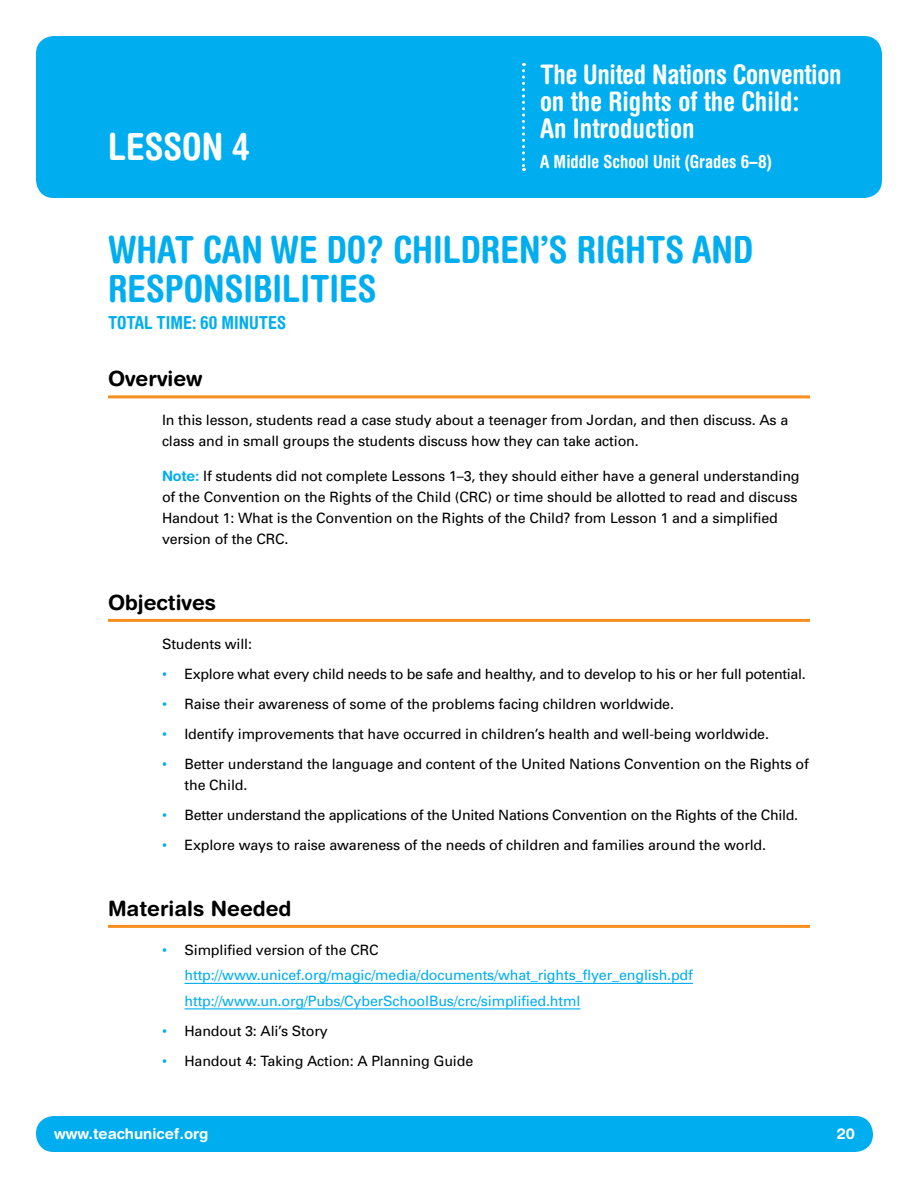
<style>
.page{position:relative;width:918px;height:1188px;background:#fff}
.page>*{position:absolute;margin:0;border:0;box-sizing:border-box;transform-origin:0 0}
.t1{font:700 condensed 37.5px "Helvetica Rounded";color:#00aeef}
.t2{font:700 condensed 37.5px "Helvetica Rounded";color:#fff}
.t3{font:700 condensed 27px/27px "Helvetica Rounded";color:#fff}
.t4{font:700 21px "Helvetica Rounded";color:#000}
.t5{font:700 condensed 18px "Helvetica Rounded";color:#fff}
.t6{font:700 condensed 18px "Helvetica Rounded";color:#00aeef}
.t7{font:700 15px "Helvetica Rounded";color:#fff}
.t8{font:14.25px/21px "Univers";letter-spacing:-.01em;color:#000}
.t9{font:14.25px/25.5px "Univers";letter-spacing:-.01em;color:#00aeef}
.s1{font-family:"Helvetica Rounded";font-weight:700;color:#00aeef}
.s2{color:#00aeef}
.s3{color:#000}
</style>
<div class="page">
<div style="left:36px;top:1116px;width:837px;height:36px;background:#00aeef;border-radius:18px"></div>
<div style="left:36px;top:36px;width:846px;height:162px;background:#00aeef;border-radius:18px"></div>
<svg style="left:522px;top:63px;width:3px;height:108px"></svg>
<hr style="left:108px;top:395px;width:702px;height:3px;background:#f78f1e">
<hr style="left:108px;top:619px;width:702px;height:3px;background:#f78f1e">
<hr style="left:108px;top:925px;width:702px;height:3px;background:#f78f1e">
<hr style="left:184px;top:983px;width:509px;height:1px;background:#00aeef">
<hr style="left:184px;top:1008px;width:396px;height:1px;background:#00aeef">
<h1 class="t2" style="left:108px;top:124px;width:57px">Lesson</h1>
<h1 class="t2" style="left:232px;top:124px;width:19px">4</h1>
<h2 class="t3" style="left:540px;top:61px;width:303px">The United Nations Convention on the Rights of the Child:<br>An Introduction</h2>
<p class="t5" style="left:540px;top:151px;width:234px">A Middle School Unit (Grades 6–8)</p>
<h1 class="t1" style="left:108px;top:227px;width:23px">What</h1>
<h1 class="t1" style="left:203px;top:227px;width:20px">can</h1>
<h1 class="t1" style="left:271px;top:227px;width:344px">we do? Children’s Rights</h1>
<h1 class="t1" style="left:692px;top:227px;width:63px">an d</h1>
<h1 class="t1" style="left:108px;top:266px;width:94px">Responsi</h1>
<h1 class="t1" style="left:253px;top:266px;width:122px">bilities</h1>
<p class="t6" style="left:108px;top:312px;width:124px">Total tim e: 60 minut</p>
<p class="t6" style="left:268px;top:312px;width:18px">es</p>
<h3 class="t4" style="left:108px;top:366px;width:96px">Overview</h3>
<p class="t8" style="left:162px;top:410px;width:628px">In this lesson, students read a case study about a teenager from Jordan, and then discuss. As a class and in small groups the students discuss how they can take action.</p>
<p class="t8" style="left:162px;top:465px;width:639px"><span class="s1">Note:</span> If students did not complete Lessons 1–3, they should either have a general understanding of the Convention on the Rights of the Child (CRC) or time should be allotted to read and discuss Handout 1: What is the Convention on the Rights of the Child? from Lesson 1 and a simplified version of the CRC.</p>
<h3 class="t4" style="left:108px;top:590px;width:110px">Objectives</h3>
<p class="t8" style="left:162px;top:633px;width:91px">Students will:</p>
<p class="t8" style="left:162px;top:663px;width:645px"><span class="s2">•</span> Explore what every child needs to be safe and healthy, and to develop to his or her full potential.</p>
<p class="t8" style="left:162px;top:693px;width:514px"><span class="s2">•</span> Raise their awareness of some of the problems facing children worldwide.</p>
<p class="t8" style="left:162px;top:723px;width:608px"><span class="s2">•</span> Identify improvements that have occurred in children’s health and well-being worldwide.</p>
<p class="t8" style="left:185px;top:753px;width:626px;text-indent:-23px"><span class="s2">•</span> Better understand the language and content of the United Nations Convention on the Rights of the Child.</p>
<p class="t8" style="left:162px;top:804px;width:638px"><span class="s2">•</span> Better understand the applications of the United Nations Convention on the Rights of the Child.</p>
<p class="t8" style="left:162px;top:834px;width:606px"><span class="s2">•</span> Explore ways to raise awareness of the needs of children and families around the world.</p>
<h3 class="t4" style="left:108px;top:896px;width:185px">Materials Needed</h3>
<p class="t9" style="left:185px;top:937px;width:510px;text-indent:-23px">• <span class="s3">Simplified version of the CRC </span>http://www.unicef.org/magic/media/documents/what_rights_flyer_english.pdf http://www.un.org/Pubs/CyberSchoolBus/crc/simplified.html</p>
<p class="t8" style="left:162px;top:1020px;width:167px"><span class="s2">•</span> Handout 3: Ali’s Story</p>
<p class="t8" style="left:162px;top:1050px;width:313px"><span class="s2">•</span> Handout 4: Taking Action: A Planning Guide</p>
<p class="t7" style="left:54px;top:1125px;width:156px">www.teachunicef.org</p>
<p class="t7" style="left:837px;top:1125px;width:20px">20</p>
</div>
